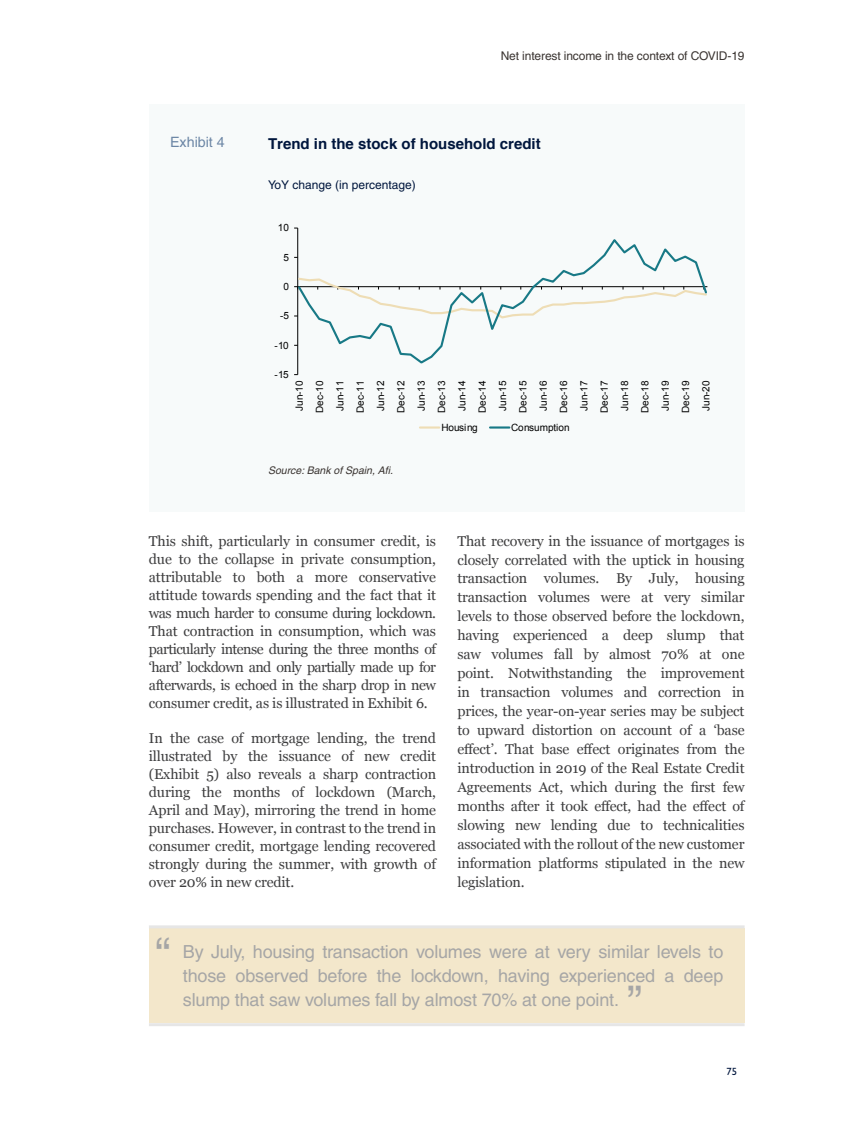
<style>
.page{position:relative;width:851px;height:1127px;background:#fff}
.page>*{position:absolute;margin:0;border:0;box-sizing:border-box;transform-origin:0 0}
._10_-_Texto_Grisete{font:45px "Helvetica";color:#a6a6a6}
._10_-_Texto_Grisete-2{font:18px/24px "Helvetica";letter-spacing:-.01em;color:#a6a6a6;text-align:justify}
._14_-_Subtitulo__Tab{font:700 15px "Helvetica";color:#00163d}
._04_-_Texto_general{font:14.25px/18.9px "Georgia";letter-spacing:-.01em;color:#3e3e3f;text-align:justify}
._12_-_Palabra__Table{font:14.25px "Helvetica";color:#6c86a5}
.t1{font:12px "Helvetica";letter-spacing:-.01em;color:#3b3532}
._14_-_Subtitulo__Tab-2{font:12px "Helvetica";color:#00163d}
._16_-_Source__Tabla{font:italic 10.5px "Helvetica";color:#3b3532}
.t2{font:500 10.5px "Gill Sans MT Std";color:#00163d}
.t3{font:10.05px/20.2px "Arial";letter-spacing:.015em;color:#000;text-align:justify}
.t4{font:10.05px "Arial";letter-spacing:-.005em;color:#000}
</style>
<div class="page">
<div style="left:149px;top:928px;width:595px;height:95px;background:#f3e7cb"></div>
<hr style="left:149px;top:925px;width:595px;height:3px;background:#e6e6e6">
<hr style="left:149px;top:1023px;width:595px;height:3px;background:#e6e6e6">
<div style="left:149px;top:104px;width:595px;height:407px;background:#f7fafa"></div>
<hr style="left:297px;top:228px;width:1px;height:147px;background:#000">
<svg style="left:297px;top:237px;width:410px;height:128px"></svg>
<hr style="left:420px;top:426px;width:19px;height:3px;background:#eeddb5">
<hr style="left:490px;top:426px;width:19px;height:3px;background:#187986">
<p class="t1" style="left:500px;top:49px;width:245px">Net interest income in the context of COVID-19</p>
<p class="_12_-_Palabra__Table" style="left:170px;top:133px;width:56px">Exhibit 4</p>
<p class="_14_-_Subtitulo__Tab" style="left:268px;top:134px;width:274px">Trend in the stock of household credit</p>
<p class="_14_-_Subtitulo__Tab-2" style="left:268px;top:178px;width:149px">YoY change (in percentage)</p>
<p class="t3" style="left:278px;top:218px;width:13px">10</p>
<p class="t3" style="left:283px;top:247px;width:7px">5</p>
<p class="t3" style="left:283px;top:277px;width:7px">0</p>
<p class="t3" style="left:280px;top:306px;width:11px">-5</p>
<p class="t3" style="left:274px;top:335px;width:16px">-10</p>
<p class="t3" style="left:274px;top:365px;width:16px">-15</p>
<p class="t3" style="left:289px;top:413px;width:34px;rotate:-90deg">Jun-10<br>Dec-10<br>Jun-11<br>Dec-11<br>Jun-12<br>Dec-12<br>Jun-13<br>Dec-13<br>Jun-14<br>Dec-14<br>Jun-15<br>Dec-15<br>Jun-16<br>Dec-16<br>Jun-17<br>Dec-17<br>Jun-18<br>Dec-18<br>Jun-19<br>Dec-19<br>Jun-20</p>
<p class="t4" style="left:441px;top:421px;width:38px">Housing</p>
<p class="t3" style="left:511px;top:418px;width:60px">Consumption</p>
<p class="_16_-_Source__Tabla" style="left:268px;top:464px;width:126px">Source: Bank of Spain, Afi.</p>
<p class="_04_-_Texto_general" style="left:149px;top:532px;width:288px;line-height:18px">This shift, particularly in consumer credit, is due to the collapse in private consumption, attributable to both a more conservative attitude towards spending and the fact that it was much harder to consume during lockdown.<br>That contraction in consumption, which was particularly intense during the three months of ‘hard’ lockdown and only partially made up for afterwards, is echoed in the sharp drop in new consumer credit, as is illustrated in Exhibit 6.</p>
<p class="_04_-_Texto_general" style="left:149px;top:729px;width:289px;line-height:18px">In the case of mortgage lending, the trend illustrated by the issuance of new credit (Exhibit 5) also reveals a sharp contraction during the months of lockdown (March, April and May), mirroring the trend in home purchases. However, in contrast to the trend in consumer credit, mortgage lending recovered strongly during the summer, with growth of over 20% in new credit.</p>
<p class="_04_-_Texto_general" style="left:457px;top:531px;width:289px">That recovery in the issuance of mortgages is closely correlated with the uptick in housing transaction volumes. By July, housing transaction volumes were at very similar levels to those observed before the lockdown, having experienced a deep slump that saw volumes fall by almost 70% at one point. Notwithstanding the improvement in transaction volumes and correction in prices, the year-on-year series may be subject to upward distortion on account of a ‘base effect’. That base effect originates from the introduction in 2019 of the Real Estate Credit Agreements Act, which during the first few months after it took effect, had the effect of slowing new lending due to technicalities associated with the rollout of the new customer information platforms stipulated in the new legislation.</p>
<p class="_10_-_Texto_Grisete" style="left:155px;top:928px;width:16px">“</p>
<p class="_10_-_Texto_Grisete-2" style="left:183px;top:940px;width:542px">By July, housing transaction volumes were at very similar levels to those observed before the lockdown, having experienced a deep slump that saw volumes fall by almost 70% at one point.</p>
<p class="_10_-_Texto_Grisete" style="left:627px;top:976px;width:16px">”</p>
<p class="t2" style="left:726px;top:1065px;width:12px">75</p>
</div>
